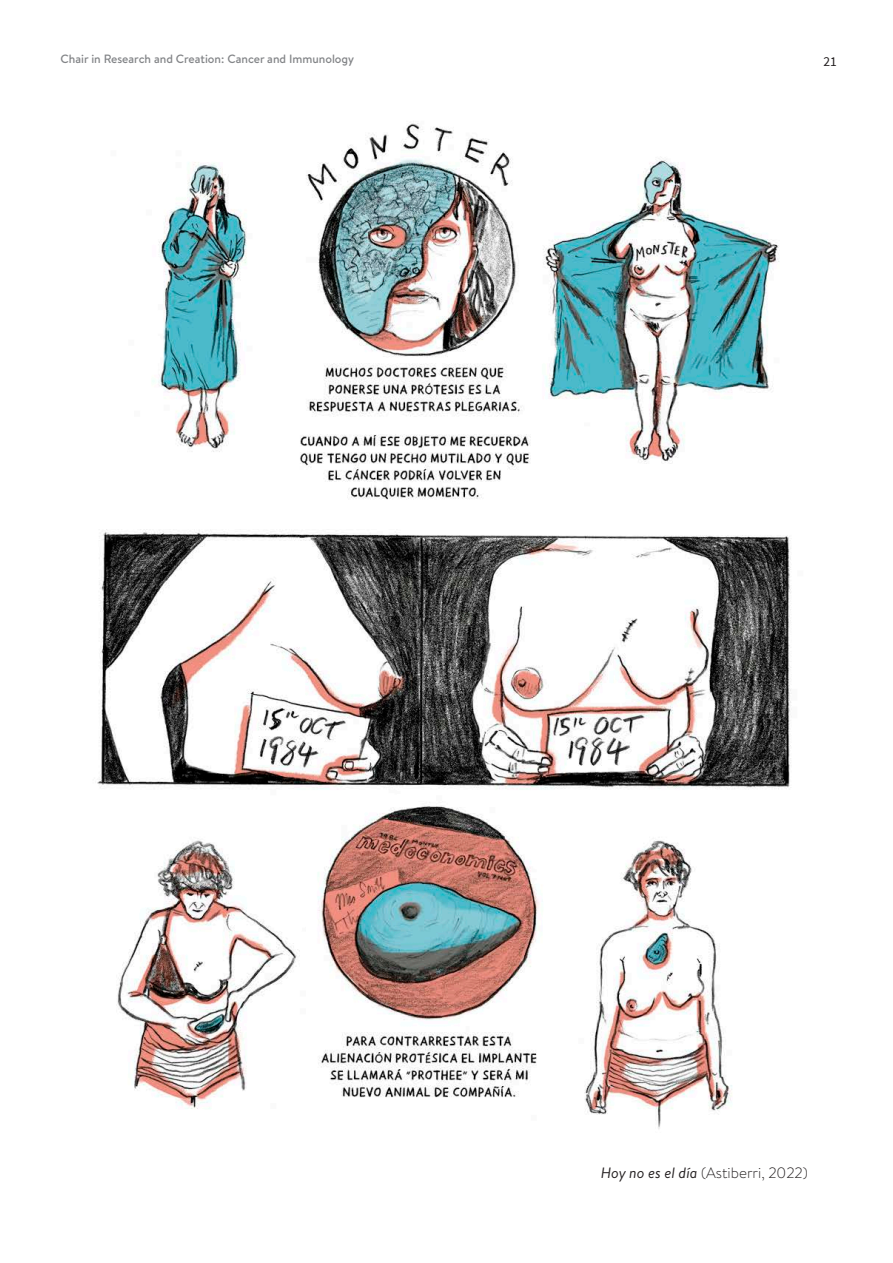
<style>
.page{position:relative;width:893px;height:1263px;background:#fff}
.page>*{position:absolute;margin:0;border:0;box-sizing:border-box;transform-origin:0 0}
.t1{font:300 15px "Brandon Text";color:#231f20}
.t2{font:13.5px "Source Sans Pro";color:#231f20}
.t3{font:500 12px "Brandon Text";color:#828487}
.s1{font-weight:400;font-style:italic}
</style>
<div class="page">
<img style="left:97px;top:123px;width:695px;height:1006px">
<p class="t3" style="left:61px;top:54px;width:295px">Chair in Research and Creation: Cancer and Immunology</p>
<p class="t2" style="left:823px;top:54px;width:15px">21</p>
<p class="t1" style="left:601px;top:1164px;width:209px"><span class="s1">Hoy no es el día</span> (Astiberri, 2022)</p>
</div>
